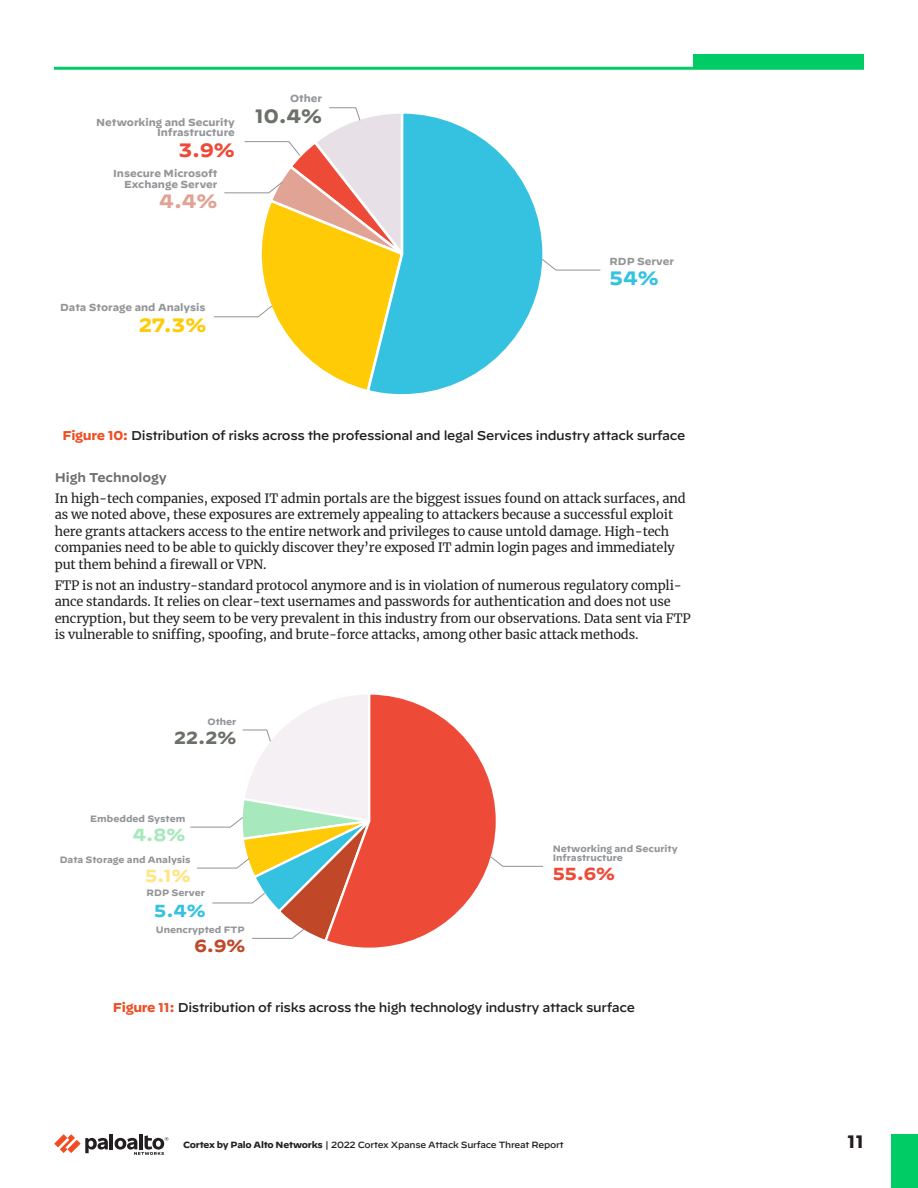
<style>
.page{position:relative;width:918px;height:1188px;background:#fff}
.page>*{position:absolute;margin:0;border:0;box-sizing:border-box;transform-origin:0 0}
.t1{font:700 19.35px "Decimal";color:#6b7069}
.t2{font:700 19.35px "Decimal";color:#ffcb06}
.t3{font:700 19.35px "Decimal";color:#e0a394}
.t4{font:700 19.35px "Decimal";color:#ed4b38}
.t5{font:700 19.35px "Decimal";color:#35c2e0}
.t6{font:700 18px "Decimal";color:#231f20}
.t7{font:700 17.4px "Decimal";color:#6b7069}
.t8{font:700 17.4px "Decimal";color:#ed4b38}
.t9{font:700 17.4px "Decimal";color:#35c2e0}
.t10{font:700 17.4px "Decimal";color:#ffe583}
.t11{font:700 17.4px "Decimal";color:#c14729}
.t12{font:700 17.4px "Decimal";color:#a7e8bd}
.body-text{font:12.75px/16.5px "Merriweather";letter-spacing:-.01em;color:#231f20}
.figure-title{font:500 12.75px "Decimal";letter-spacing:-.025em;color:#231f20}
.t13{font:600 12.75px "Decimal";letter-spacing:-.01em;color:#6c6d70}
.t14{font:700 10.2px/10.5px "Decimal";color:#939598;text-align:right}
.t15{font:700 9.15px/9.4px "Decimal";color:#939598}
.t16{font:500 9px "Decimal";letter-spacing:-.025em;color:#231f20}
.s1{font-weight:700;color:#f04d22}
.s2{font-weight:700}
</style>
<div class="page">
<hr style="left:110px;top:1134px;width:3px;height:15px;background:#231f20">
<svg style="left:54px;top:1134px;width:54px;height:19px"></svg>
<hr style="left:139px;top:1134px;width:4px;height:15px;background:#231f20">
<svg style="left:115px;top:1135px;width:53px;height:20px"></svg>
<div style="left:891px;top:1134px;width:27px;height:54px;background:#0c6"></div>
<div style="left:693px;top:54px;width:171px;height:14px;background:#0c6"></div>
<hr style="left:54px;top:67px;width:810px;height:3px;background:#0c6">
<svg style="left:397px;top:113px;width:146px;height:282px"></svg>
<svg style="left:541px;top:258px;width:60px;height:13px"></svg>
<svg style="left:213px;top:107px;width:193px;height:287px"></svg>
<svg style="left:339px;top:694px;width:157px;height:254px"></svg>
<svg style="left:490px;top:856px;width:53px;height:11px"></svg>
<svg style="left:190px;top:694px;width:182px;height:250px"></svg>
<p class="t14" style="left:96px;top:117px;width:140px">Networking and Security<br>Infrastructure</p>
<p class="t4" style="left:179px;top:139px;width:58px">3.9%</p>
<p class="t14" style="left:113px;top:168px;width:106px">Insecure Microsoft<br>Exchange Server</p>
<p class="t3" style="left:159px;top:190px;width:60px">4.4%</p>
<p class="t14" style="left:290px;top:94px;width:34px">Other</p>
<p class="t1" style="left:255px;top:105px;width:69px">10.4%</p>
<p class="t14" style="left:60px;top:303px;width:147px">Data Storage and Analysis</p>
<p class="t2" style="left:139px;top:314px;width:69px">27.3%</p>
<p class="t14" style="left:610px;top:256px;width:66px">RDP Server</p>
<p class="t5" style="left:610px;top:267px;width:50px">54%</p>
<p class="figure-title" style="left:62px;top:423px;width:624px"><span class="s1">Figure 10:</span> Distribution of risks across the professional and legal Services industry attack surface</p>
<p class="t13" style="left:55px;top:465px;width:113px">High Technology</p>
<p class="body-text" style="left:55px;top:490px;width:632px">In high-tech companies, exposed IT admin portals are the biggest issues found on attack surfaces, and as we noted above, these exposures are extremely appealing to attackers because a successful exploit here grants attackers access to the entire network and privileges to cause untold damage. High-tech companies need to be able to quickly discover they’re exposed IT admin login pages and immediately put them behind a firewall or VPN.</p>
<p class="body-text" style="left:55px;top:577px;width:637px">FTP is not an industry-standard protocol anymore and is in violation of numerous regulatory compli&shy;ance standards. It relies on clear-text usernames and passwords for authentication and does not use encryption, but they seem to be very prevalent in this industry from our observations. Data sent via FTP is vulnerable to sniffing, spoofing, and brute-force attacks, among other basic attack methods.</p>
<p class="t15" style="left:207px;top:717px;width:30px">Other</p>
<p class="t7" style="left:174px;top:728px;width:64px">22.2%</p>
<p class="t15" style="left:90px;top:815px;width:97px">Embedded System</p>
<p class="t12" style="left:133px;top:825px;width:54px">4.8%</p>
<p class="t15" style="left:60px;top:856px;width:132px">Data Storage and Analysis</p>
<p class="t10" style="left:145px;top:866px;width:47px">5.1%</p>
<p class="t15" style="left:147px;top:888px;width:60px">RDP Server</p>
<p class="t9" style="left:154px;top:901px;width:53px">5.4%</p>
<p class="t15" style="left:156px;top:926px;width:90px">Unencrypted FTP</p>
<p class="t11" style="left:194px;top:936px;width:52px">6.9%</p>
<p class="t15" style="left:553px;top:844px;width:127px">Networking and Security<br>Infrastructure</p>
<p class="t8" style="left:553px;top:863px;width:64px">55.6%</p>
<p class="figure-title" style="left:113px;top:995px;width:524px"><span class="s1">Figure 11:</span> Distribution of risks across the high technology industry attack surface</p>
<p class="t16" style="left:183px;top:1137px;width:382px"><span class="s2">Cortex by Palo Alto Networks</span> | 2022 Cortex Xpanse Attack Surface Threat Report</p>
<h2 class="t6" style="left:847px;top:1132px;width:18px">11</h2>
</div>
